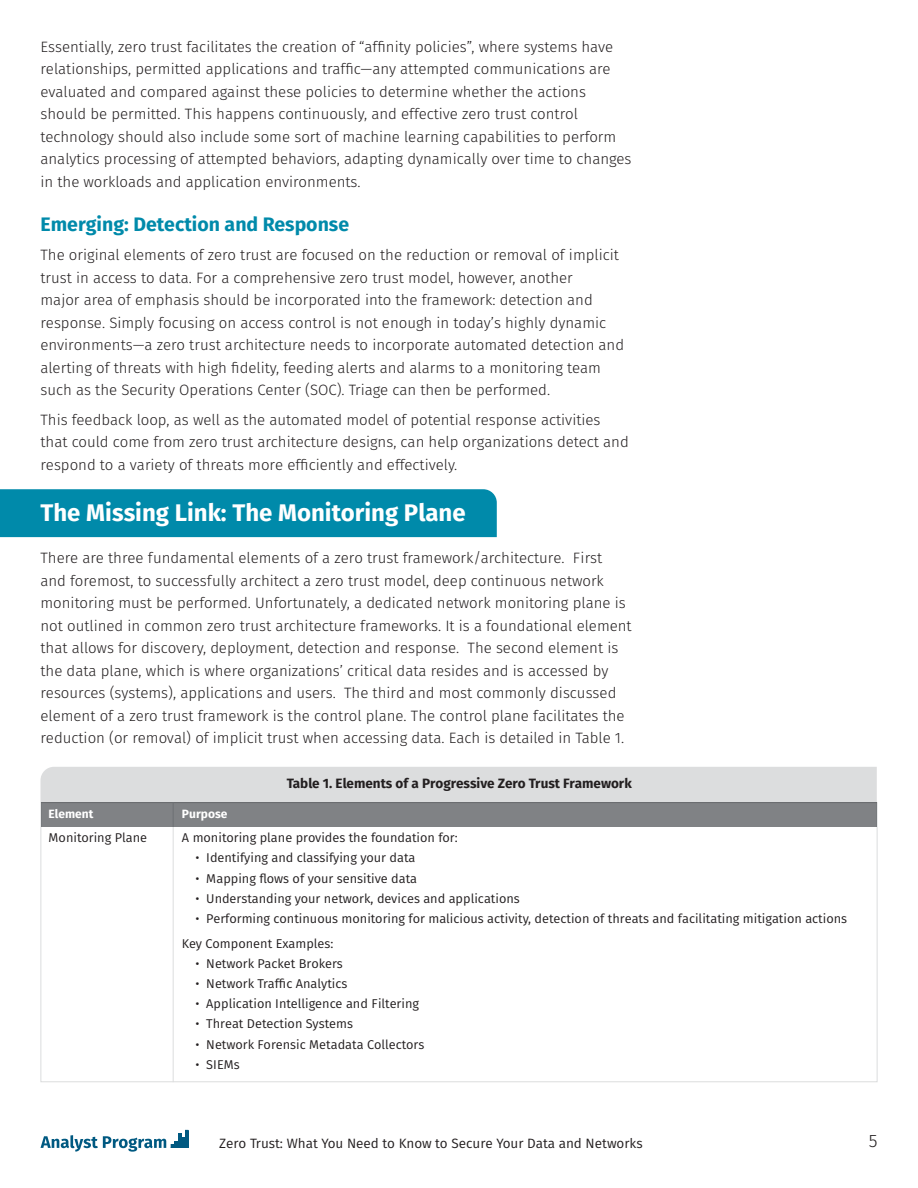
<style>
.page{position:relative;width:918px;height:1188px;background:#fff}
.page>*{position:absolute;margin:0;border:0;box-sizing:border-box;transform-origin:0 0}
.t1{font:700 24px "Fira Sans";color:#fff}
.t2{font:700 19.5px "Fira Sans";color:#008aaa}
.t3{font:300 18px "Fira Sans";color:#231f20}
.t4{font:300 15px/22.5px "Fira Sans";color:#231f20}
.t5{font:13.5px "Fira Sans";color:#231f20}
.t6{font:700 13.5px "Fira Sans";color:#231f20}
.t7{font:12.75px/24.3px "Fira Sans";color:#231f20}
.t8{font:700 12px "Fira Sans";color:#fff}
</style>
<div class="page">
<div style="left:40px;top:802px;width:838px;height:280px;background:#fff;border:1px solid #dcddde"></div>
<div style="left:0;top:489px;width:497px;height:48px;background:#008aaa"></div>
<hr style="left:178px;top:1133px;width:3px;height:15px;background:#005981">
<hr style="left:186px;top:1130px;width:3px;height:18px;background:#005981">
<svg style="left:41px;top:1135px;width:145px;height:17px"></svg>
<div style="left:40px;top:767px;width:837px;height:35px;background:#dcddde"></div>
<hr style="left:173px;top:802px;width:1px;height:280px;background:#dcddde">
<div style="left:41px;top:802px;width:836px;height:25px;background:#808285"></div>
<p class="t4" style="left:40px;top:35px;width:593px">Essentially, zero trust facilitates the creation of “affinity policies”, where systems have relationships, permitted applications and traffic—any attempted communications are evaluated and compared against these policies to determine whether the actions should be permitted. This happens continuously, and effective zero trust control technology should also include some sort of machine learning capabilities to perform analytics processing of attempted behaviors, adapting dynamically over time to changes in the workloads and application environments.</p>
<h2 class="t2" style="left:40px;top:211px;width:310px">Emerging: Detection and Response</h2>
<p class="t4" style="left:40px;top:244px;width:585px">The original elements of zero trust are focused on the reduction or removal of implicit trust in access to data. For a comprehensive zero trust model, however, another<br>major area of emphasis should be incorporated into the framework: detection and response. Simply focusing on access control is not enough in today’s highly dynamic environments—a zero trust architecture needs to incorporate automated detection and alerting of threats with high fidelity, feeding alerts and alarms to a monitoring team such as the Security Operations Center (SOC). Triage can then be performed.</p>
<p class="t4" style="left:40px;top:408px;width:590px">This feedback loop, as well as the automated model of potential response activities that could come from zero trust architecture designs, can help organizations detect and respond to a variety of threats more efficiently and effectively.</p>
<h1 class="t1" style="left:40px;top:495px;width:427px">The Missing Link: The Monitoring Plane</h1>
<p class="t4" style="left:40px;top:547px;width:593px">There are three fundamental elements of a zero trust framework/architecture. First<br>and foremost, to successfully architect a zero trust model, deep continuous network monitoring must be performed. Unfortunately, a dedicated network monitoring plane is not outlined in common zero trust architecture frameworks. It is a foundational element that allows for discovery, deployment, detection and response. The second element is the data plane, which is where organizations’ critical data resides and is accessed by resources (systems), applications and users. The third and most commonly discussed element of a zero trust framework is the control plane. The control plane facilitates the reduction (or removal) of implicit trust when accessing data. Each is detailed in Table 1.</p>
<p class="t8" style="left:49px;top:805px;width:46px">Element</p>
<p class="t7" style="left:49px;top:826px;width:100px">Monitoring Plane</p>
<p class="t6" style="left:287px;top:774px;width:347px">Table 1. Elements of a Progressive Zero Trust Framework</p>
<p class="t8" style="left:182px;top:805px;width:47px">Purpose</p>
<p class="t7" style="left:182px;top:826px;width:277px">A monitoring plane provides the foundation for:</p>
<p class="t7" style="left:195px;top:846px;width:222px">• Identifying and classifying your data</p>
<p class="t7" style="left:195px;top:866px;width:223px">• Mapping flows of your sensitive data</p>
<p class="t7" style="left:195px;top:886px;width:326px">• Understanding your network, devices and applications</p>
<p class="t7" style="left:182px;top:907px;width:667px;text-indent:14px">• Performing continuous monitoring for malicious activity, detection of threats and facilitating mitigation actions<br>Key Component Examples:</p>
<p class="t7" style="left:195px;top:951px;width:149px">• Network Packet Brokers</p>
<p class="t7" style="left:195px;top:971px;width:154px">• Network Traffic Analytics</p>
<p class="t7" style="left:195px;top:992px;width:225px">• Application Intelligence and Filtering</p>
<p class="t7" style="left:195px;top:1012px;width:159px">• Threat Detection Systems</p>
<p class="t7" style="left:195px;top:1032px;width:230px">• Network Forensic Metadata Collectors</p>
<p class="t7" style="left:195px;top:1052px;width:46px">• SIEMs</p>
<p class="t5" style="left:219px;top:1133px;width:425px">Zero Trust: What You Need to Know to Secure Your Data and Networks</p>
<p class="t3" style="left:869px;top:1128px;width:10px">5</p>
</div>
